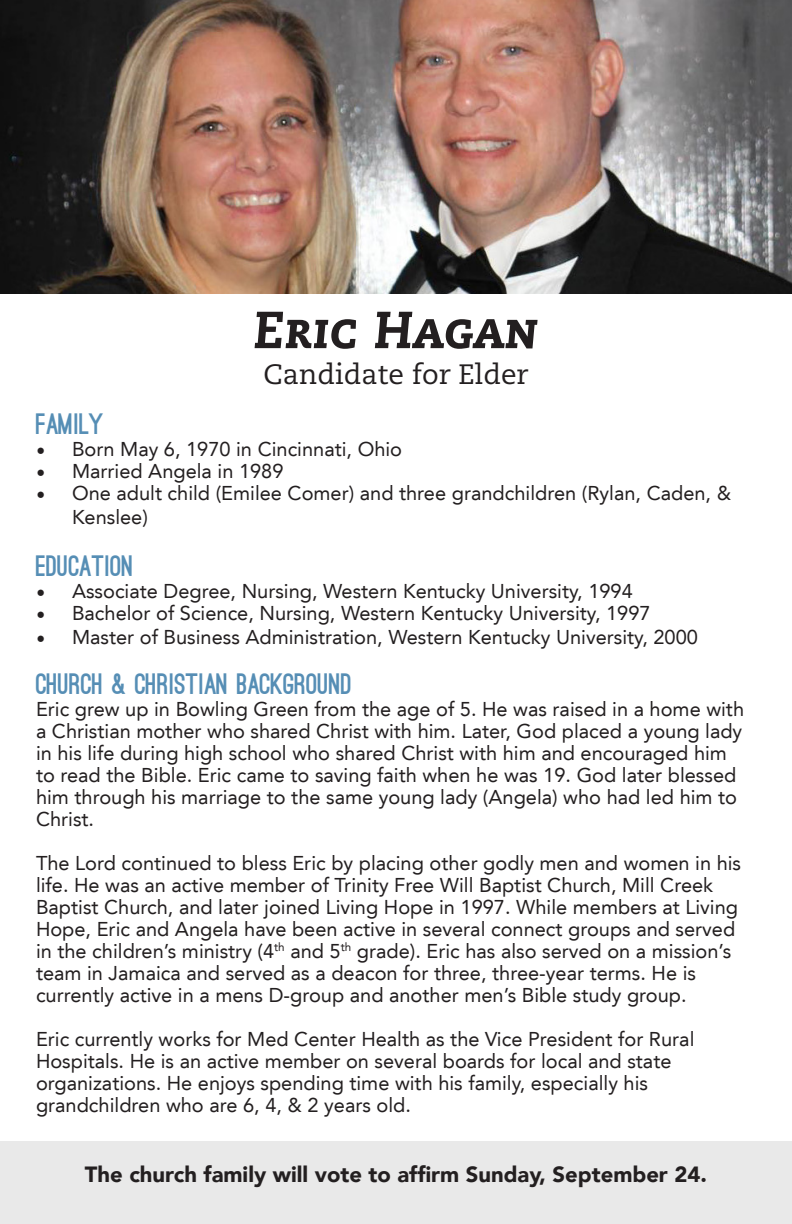
<style>
.page{position:relative;width:792px;height:1224px;background:#fff}
.page>*{position:absolute;margin:0;border:0;box-sizing:border-box;transform-origin:0 0}
.t1{font:52px "Caecilia Heavy Italic SC";color:#231f20}
.t2{font:900 28px "Ostrich Sans";color:#568eb5}
.t3{font:28px "Caecilia";color:#231f20}
.t4{font:900 22px "Avenir LT";color:#231f20}
.t5{font:20px/22px "Avenir LT";color:#231f20}
.s1{font-family:"Minion Pro";font-size:24px}
</style>
<div class="page">
<div style="left:0;top:1141px;width:792px;height:83px;background:#e9e9e9"></div>
<img style="left:0;top:0;width:792px;height:294px">
<p class="t1" style="left:254px;top:299px;width:286px">Eric Hagan</p>
<p class="t3" style="left:263px;top:358px;width:267px">Candidate for Elder</p>
<p class="t2" style="left:36px;top:413px;width:69px">FAMILY</p>
<p class="t5" style="left:36px;top:438px;width:368px"><span class="s1">•</span> Born May 6, 1970 in Cincinnati, Ohio</p>
<p class="t5" style="left:36px;top:460px;width:249px"><span class="s1">•</span> Married Angela in 1989</p>
<p class="t5" style="left:72px;top:481px;width:661px;line-height:24px;text-indent:-36px"><span class="s1">•</span> One adult child (Emilee Comer) and three grandchildren (Rylan, Caden, &amp;<br>Kenslee)</p>
<p class="t2" style="left:36px;top:555px;width:99px">EDUCATION</p>
<p class="t5" style="left:36px;top:580px;width:598px"><span class="s1">•</span> Associate Degree, Nursing, Western Kentucky University, 1994</p>
<p class="t5" style="left:36px;top:602px;width:616px"><span class="s1">•</span> Bachelor of Science, Nursing, Western Kentucky University, 1997</p>
<p class="t5" style="left:36px;top:626px;width:664px"><span class="s1">•</span> Master of Business Administration, Western Kentucky University, 2000</p>
<p class="t2" style="left:36px;top:673px;width:318px">CHURCH &amp; CHRISTIAN BACKGROUND</p>
<p class="t5" style="left:36px;top:698px;width:710px">Eric grew up in Bowling Green from the age of 5. He was raised in a home with a Christian mother who shared Christ with him. Later, God placed a young lady in his life during high school who shared Christ with him and encouraged him to read the Bible. Eric came to saving faith when he was 19. God later blessed him through his marriage to the same young lady (Angela) who had led him to Christ.</p>
<p class="t5" style="left:36px;top:852px;width:707px">The Lord continued to bless Eric by placing other godly men and women in his life. He was an active member of Trinity Free Will Baptist Church, Mill Creek Baptist Church, and later joined Living Hope in 1997. While members at Living Hope, Eric and Angela have been active in several connect groups and served in the children’s ministry (4<sup>th</sup> and 5<sup>th</sup> grade). Eric has also served on a mission’s team in Jamaica and served as a deacon for three, three-year terms. He is currently active in a mens D-group and another men’s Bible study group.</p>
<p class="t5" style="left:36px;top:1028px;width:660px">Eric currently works for Med Center Health as the Vice President for Rural Hospitals. He is an active member on several boards for local and state organizations. He enjoys spending time with his family, especially his grandchildren who are 6, 4, &amp; 2 years old.</p>
<p class="t4" style="left:85px;top:1161px;width:624px">The church family will vote to affirm Sunday, September 24.</p>
</div>
